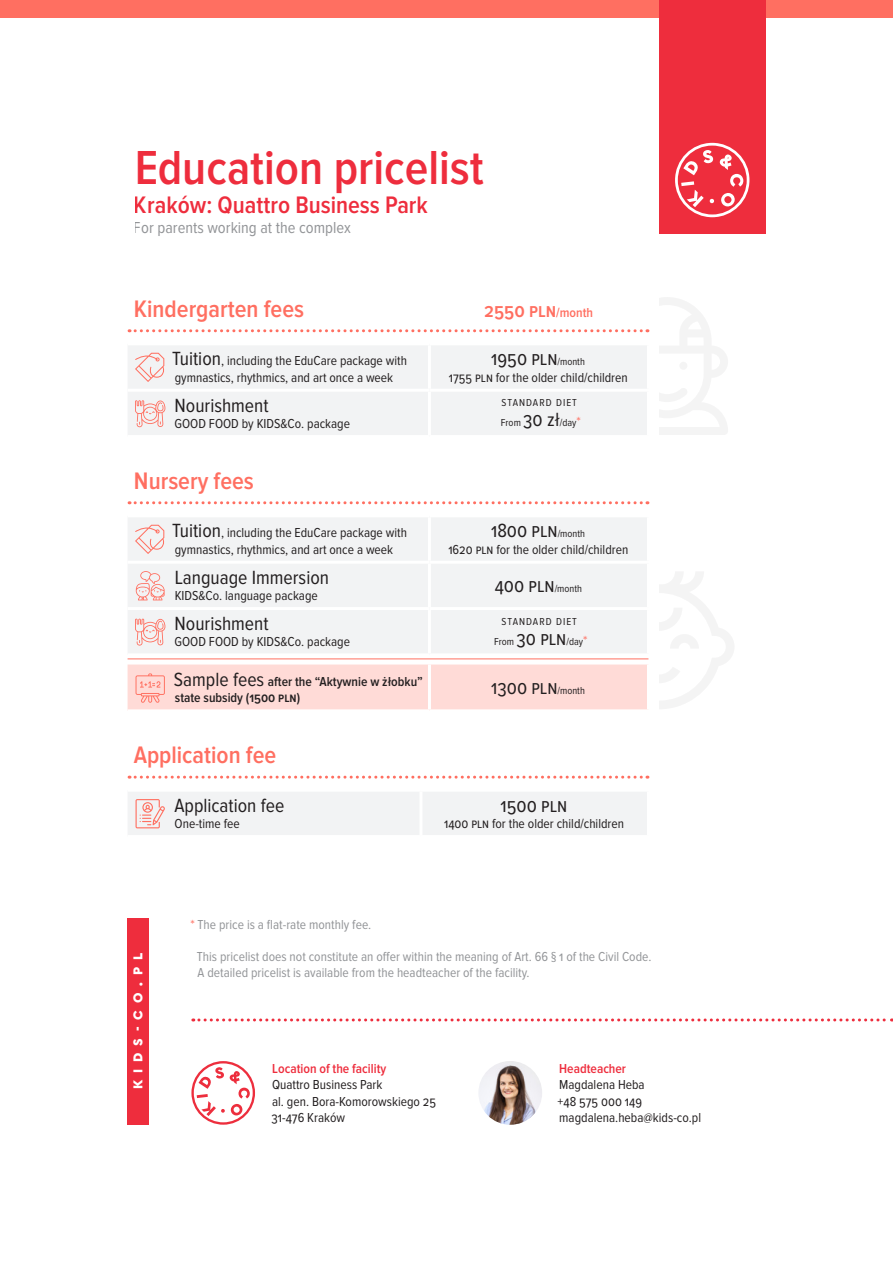
<style>
.page{position:relative;width:893px;height:1263px;background:#fff}
.page>*{position:absolute;margin:0;border:0;box-sizing:border-box;transform-origin:0 0}
.t1{font:600 49.5px "Proxima Nova Cond";color:#ee2d3d}
.t2{font:600 24.75px "Proxima Nova Cond";color:#ff6f61}
.t3{font:600 24.75px "Proxima Nova Cond";color:#ee2d3d}
.t4{font:19.8px "Proxima Nova Cond";color:#231f20}
.t5{font:600 19.8px "Proxima Nova Cond";color:#ff6f61}
.t6{font:16.5px "Proxima Nova Cond";color:#939598}
.t7{font:13.5px/16.2px "Proxima Nova Cond";color:#231f20}
.t8{font:13.5px/16.2px "Proxima Nova Cond";color:#939598}
.t9{font:600 13.5px/16.2px "Proxima Nova Cond";color:#231f20}
.t10{font:600 13.5px "Proxima Nova Cond";color:#ee2d3d}
.t11{font:900 13.5px "Cera GR";letter-spacing:.52em;color:#fff}
.t12{font:10.5px/19.8px "Proxima Nova Cond";letter-spacing:.095em;color:#231f20}
.s1{font-size:13.5px}
.s2{font-size:19.8px}
.s3{font-size:10.5px}
.s4{font-size:13.5px;color:#ff6f61}
.s5{font-weight:400;font-size:19.8px}
.s6{color:#ff6f61}
</style>
<div class="page">
<svg style="left:129px;top:329px;width:519px;height:3px"></svg>
<svg style="left:129px;top:501px;width:519px;height:3px"></svg>
<hr style="left:128px;top:658px;width:520px;height:1px;background:#ff6f61">
<svg style="left:129px;top:776px;width:519px;height:3px"></svg>
<div style="left:128px;top:346px;width:519px;height:89px;background:#f2f3f4"></div>
<hr style="left:428px;top:345px;width:3px;height:44px;background:#fff">
<hr style="left:128px;top:389px;width:301px;height:3px;background:#fff">
<hr style="left:429px;top:389px;width:221px;height:3px;background:#fff">
<hr style="left:428px;top:392px;width:3px;height:43px;background:#fff">
<div style="left:128px;top:518px;width:519px;height:135px;background:#f2f3f4"></div>
<hr style="left:128px;top:607px;width:301px;height:3px;background:#fff">
<hr style="left:429px;top:561px;width:221px;height:3px;background:#fff">
<hr style="left:428px;top:564px;width:3px;height:43px;background:#fff">
<hr style="left:429px;top:607px;width:221px;height:3px;background:#fff">
<hr style="left:428px;top:610px;width:3px;height:43px;background:#fff">
<hr style="left:428px;top:517px;width:3px;height:44px;background:#fff">
<hr style="left:128px;top:561px;width:301px;height:3px;background:#fff">
<svg style="left:135px;top:353px;width:30px;height:29px"></svg>
<svg style="left:135px;top:400px;width:30px;height:27px"></svg>
<svg style="left:135px;top:525px;width:30px;height:29px"></svg>
<svg style="left:136px;top:571px;width:29px;height:29px"></svg>
<svg style="left:135px;top:619px;width:30px;height:27px"></svg>
<div style="left:128px;top:664px;width:520px;height:46px;background:#ffdbd7"></div>
<div style="left:128px;top:792px;width:519px;height:43px;background:#f2f3f4"></div>
<div style="left:0;top:0;width:893px;height:17px;background:#ff6f61"></div>
<svg style="left:659px;top:297px;width:69px;height:138px"></svg>
<div style="left:679px;top:362px;width:8px;height:8px;background:#f4f4f4;border-radius:50%"></div>
<svg style="left:659px;top:572px;width:75px;height:137px"></svg>
<svg style="left:193px;top:1018px;width:699px;height:3px"></svg>
<svg style="left:191px;top:1061px;width:64px;height:64px"></svg>
<div style="left:659px;top:0;width:106px;height:233px;background:#ee2d3d"></div>
<svg style="left:675px;top:143px;width:74px;height:74px"></svg>
<img style="left:478px;top:1061px;width:64px;height:64px;border-radius:32px">
<div style="left:128px;top:918px;width:21px;height:207px;background:#ee2d3d"></div>
<h1 class="t1" style="left:134px;top:145px;width:351px">Education pricelist</h1>
<h2 class="t3" style="left:134px;top:194px;width:295px">Kraków: Quattro Business Park</h2>
<p class="t6" style="left:134px;top:220px;width:218px">For parents working at the complex</p>
<h2 class="t2" style="left:134px;top:297px;width:172px">Kindergarten fees</h2>
<h3 class="t5" style="left:484px;top:301px;width:110px">2550 pln<span class="s1">/month</span></h3>
<p class="t7" style="left:172px;top:353px;width:236px"><span class="s2">Tuition</span>, including the EduCare package with gymnastics, rhythmics, and art once a week</p>
<h3 class="t4" style="left:491px;top:350px;width:95px">1950 pln<span class="s3">/month</span></h3>
<p class="t7" style="left:449px;top:370px;width:180px">1755 pln for the older child/children</p>
<h3 class="t4" style="left:175px;top:396px;width:96px">Nourishment</h3>
<p class="t7" style="left:175px;top:416px;width:177px">GOOD FOOD by KIDS&amp;Co. package</p>
<p class="t12" style="left:501px;top:393px;width:81px">STANDARD DIET<br>From <span class="s2">30 zł</span>/day<span class="s4">*</span></p>
<h2 class="t2" style="left:134px;top:469px;width:121px">Nursery fees</h2>
<p class="t7" style="left:172px;top:525px;width:236px"><span class="s2">Tuition</span>, including the EduCare package with gymnastics, rhythmics, and art once a week</p>
<h3 class="t4" style="left:491px;top:522px;width:96px">1800 pln<span class="s3">/month</span></h3>
<p class="t7" style="left:448px;top:542px;width:181px">1620 pln for the older child/children</p>
<h3 class="t4" style="left:175px;top:568px;width:156px">Language Immersion</h3>
<p class="t7" style="left:175px;top:588px;width:145px">KIDS&amp;Co. language package</p>
<h3 class="t4" style="left:175px;top:614px;width:96px">Nourishment</h3>
<p class="t7" style="left:175px;top:634px;width:177px">GOOD FOOD by KIDS&amp;Co. package</p>
<h3 class="t4" style="left:495px;top:576px;width:89px">400 pln<span class="s3">/month</span></h3>
<p class="t12" style="left:494px;top:612px;width:95px;text-align:center">STANDARD DIET<br>From <span class="s2">30 pln</span>/day<span class="s4">*</span></p>
<p class="t9" style="left:174px;top:674px;width:251px"><span class="s5">Sample fees</span> after the “Aktywnie w żłobku” state subsidy (1500 pln)</p>
<h3 class="t4" style="left:491px;top:679px;width:95px">1300 pln<span class="s3">/month</span></h3>
<h2 class="t2" style="left:134px;top:743px;width:144px">Application fee</h2>
<h3 class="t4" style="left:174px;top:796px;width:111px">Application fee</h3>
<p class="t7" style="left:175px;top:816px;width:67px">One-time fee</p>
<h3 class="t4" style="left:501px;top:796px;width:68px">1500 pln</h3>
<p class="t7" style="left:444px;top:816px;width:182px">1400 pln for the older child/children</p>
<p class="t11" style="left:130px;top:1089px;width:138px;rotate:-90deg">KIDS-CO.PL</p>
<p class="t8" style="left:190px;top:917px;width:183px"><span class="s6">*</span> The price is a flat-rate monthly fee.</p>
<p class="t8" style="left:197px;top:949px;width:456px">This pricelist does not constitute an offer within the meaning of Art. 66 § 1 of the Civil Code.<br>A detailed pricelist is available from the headteacher of the facility.</p>
<p class="t10" style="left:272px;top:1062px;width:115px">Location of the facility</p>
<p class="t7" style="left:271px;top:1077px;width:166px">Quattro Business Park<br>al. gen. Bora-Komorowskiego 25<br>31-476 Kraków</p>
<p class="t10" style="left:559px;top:1062px;width:68px">Headteacher</p>
<p class="t7" style="left:558px;top:1077px;width:145px">Magdalena Heba<br>+48 575 000 149 magdalena.heba@kids-co.pl</p>
</div>
